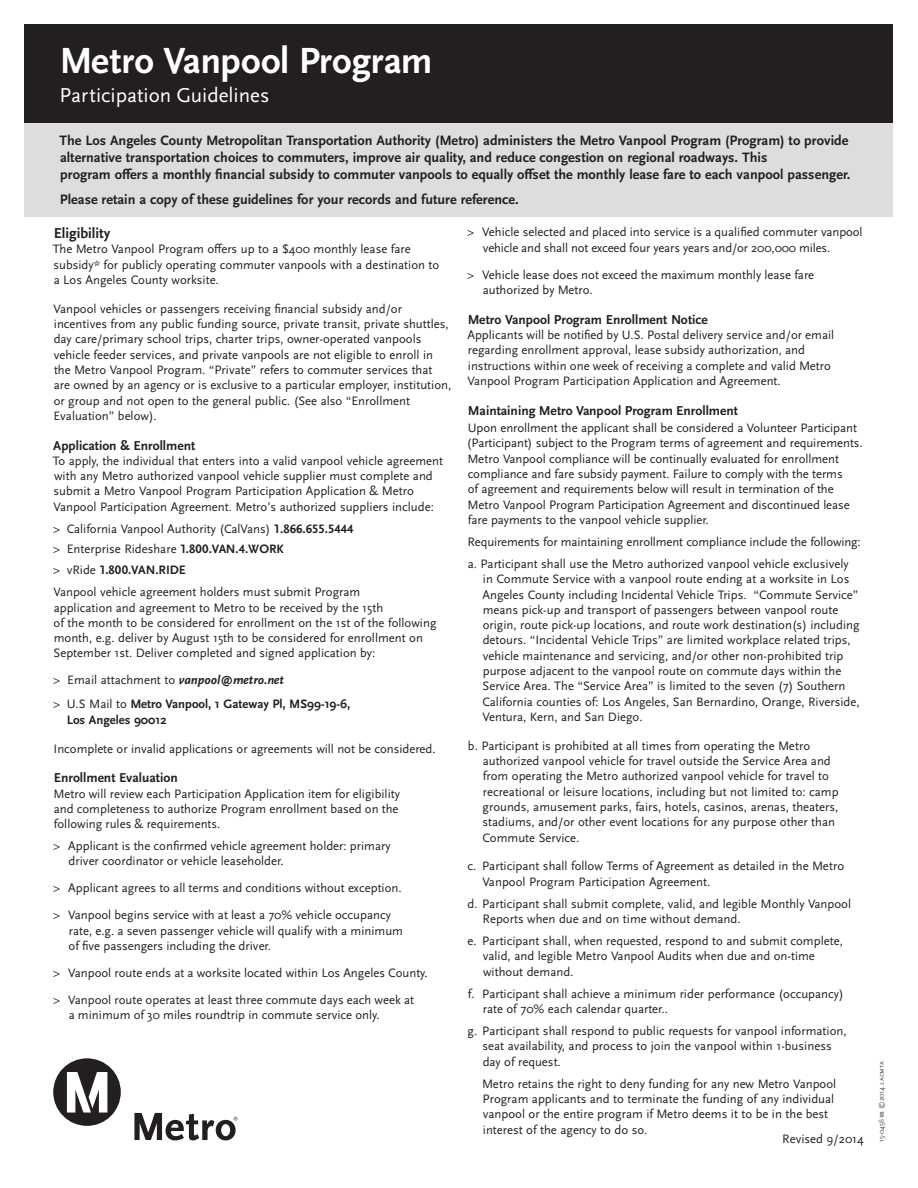
<style>
.page{position:relative;width:918px;height:1188px;background:#fff}
.page>*{position:absolute;margin:0;border:0;box-sizing:border-box;transform-origin:0 0}
.t1{font:700 37.95px "Scala Sans";color:#fff}
.t2{font:21px "Scala Sans";color:#fff}
.t3{font:700 15px "Scala Sans";color:#231f20}
.t4{font:700 14.25px/17.1px "Scala Sans";color:#231f20}
.t5{font:700 13.5px "Scala Sans";color:#231f20}
.t6{font:12.75px/15.3px "Scala Sans";color:#231f20}
.t7{font:700 12.75px/24px "Scala Sans";color:#231f20}
.t8{font:700 12.75px "Scala Sans LF";color:#231f20}
.t9{font:7.5px "Scala Sans";color:#231f20}
.s1{font-family:"Scala Sans Bold Expert";font-weight:400}
.s2{font-family:"Scala Sans Expert"}
.s3{font-family:"Scala Sans LF";font-weight:700}
.s4{font-family:"Scala Sans";font-weight:400}
.s5{font-weight:400}
.s6{font-style:italic}
.s7{font-family:"Scala Sans Caps"}
</style>
<div class="page">
<div style="left:25px;top:123px;width:868px;height:93px;background:#dcdddf"></div>
<div style="left:25px;top:25px;width:868px;height:98px;background:#231f20"></div>
<div style="left:53px;top:1058px;width:68px;height:68px;background:#231f20;border-radius:50%"></div>
<svg style="left:67px;top:1072px;width:40px;height:41px"></svg>
<svg style="left:134px;top:1113px;width:104px;height:27px"></svg>
<h1 class="t1" style="left:59px;top:40px;width:374px">Metro Vanpool Program</h1>
<h2 class="t2" style="left:59px;top:84px;width:212px">Participation Guidelines</h2>
<p class="t4" style="left:59px;top:132px;width:792px">The Los Angeles County Metropolitan Transportation Authority (Metro) administers the Metro Vanpool Program (Program) to provide alternative transportation choices to commuters, improve air quality, and reduce congestion on regional roadways. This<br>program o<span class="s1">=</span>ers a monthly <span class="s1">&gt;</span>nancial subsidy to commuter vanpools to equally o<span class="s1">=</span>set the monthly lease fare to each vanpool passenger.</p>
<p class="t4" style="left:60px;top:191px;width:460px">Please retain a copy of these guidelines for your records and future reference.</p>
<p class="t3" style="left:54px;top:225px;width:58px">Eligibility</p>
<p class="t6" style="left:53px;top:242px;width:388px">The Metro Vanpool Program o<span class="s2">=</span>ers up to a $400 monthly lease fare subsidy* for publicly operating commuter vanpools with a destination to a Los Angeles County worksite.</p>
<p class="t6" style="left:53px;top:301px;width:399px">Vanpool vehicles or passengers receiving <span class="s2">&gt;</span>nancial subsidy and/or incentives from any public funding source, private transit, private shuttles, day care/primary school trips, charter trips, owner-operated vanpools vehicle feeder services, and private vanpools are not eligible to enroll in the Metro Vanpool Program. “Private” refers to commuter services that are owned by an agency or is exclusive to a particular employer, institution, or group and not open to the general public. (See also “Enrollment Evaluation” below).</p>
<p class="t5" style="left:53px;top:438px;width:143px">Application &amp; Enrollment</p>
<p class="t6" style="left:53px;top:453px;width:392px">To apply, the individual that enters into a valid vanpool vehicle agreement with any Metro authorized vanpool vehicle supplier must complete and submit a Metro Vanpool Program Participation Application &amp; Metro Vanpool Participation Agreement. Metro’s authorized suppliers include:</p>
<p class="t6" style="left:53px;top:519px;width:302px;line-height:20.7px">&gt; California Vanpool Authority (CalVans) <span class="s3">1.866.655.5444 </span>&gt; Enterprise Rideshare <span class="s3">1.800.VAN.4.WORK</span></p>
<p class="t8" style="left:53px;top:563px;width:134px"><span class="s4">&gt; vRide</span> 1.800.VAN.RIDE</p>
<p class="t6" style="left:53px;top:585px;width:385px">Vanpool vehicle agreement holders must submit Program<br>application and agreement to Metro to be received by the 15th<br>of the month to be considered for enrollment on the 1st of the following month, e.g. deliver by August 15th to be considered for enrollment on September 1st. Deliver completed and signed application by:</p>
<p class="t7" style="left:53px;top:669px;width:298px"><span class="s5">&gt; Email attachment to</span> <span class="s6">vanpool@metro.net<br></span><span class="s5">&gt; U.S Mail to</span> Metro Vanpool, 1 Gateway Pl, MS99-19-6,</p>
<p class="t7" style="left:67px;top:708px;width:102px">Los Angeles 90012</p>
<p class="t6" style="left:54px;top:741px;width:383px">Incomplete or invalid applications or agreements will not be considered.</p>
<p class="t5" style="left:54px;top:771px;width:125px">Enrollment Evaluation</p>
<p class="t6" style="left:54px;top:786px;width:348px;text-align:justify">Metro will review each Participation Application item for eligibility and completeness to authorize Program enrollment based on the following rules &amp; requirements.</p>
<p class="t6" style="left:69px;top:839px;width:323px;text-indent:-15px">&gt; Applicant is the con<span class="s2">&gt;</span>rmed vehicle agreement holder: primary driver coordinator or vehicle leaseholder.</p>
<p class="t6" style="left:53px;top:875px;width:350px;line-height:27px">&gt;➢ Applicant agrees to all terms and conditions without exception. &gt;➢ Vanpool begins service with at least a 70% vehicle occupancy</p>
<p class="t6" style="left:69px;top:923px;width:336px">rate, e.g. a seven passenger vehicle will qualify with a minimum of <span class="s2">&gt;</span>ve passengers including the driver.</p>
<p class="t6" style="left:53px;top:960px;width:376px;line-height:27px">&gt;➢ Vanpool route ends at a worksite located within Los Angeles County. &gt; Vanpool route operates at least three commute days each week at</p>
<p class="t6" style="left:69px;top:1008px;width:312px">a minimum of 30 miles roundtrip in commute service only.</p>
<p class="t6" style="left:483px;top:225px;width:381px;text-indent:-16px">&gt; Vehicle selected and placed into service is a quali<span class="s2">&gt;</span>ed commuter vanpool vehicle and shall not exceed four years years and/or 200,000 miles.</p>
<p class="t6" style="left:483px;top:267px;width:333px;text-indent:-15px">&gt; Vehicle lease does not exceed the maximum monthly lease fare authorized by Metro.</p>
<p class="t5" style="left:468px;top:312px;width:242px">Metro Vanpool Program Enrollment Notice</p>
<p class="t6" style="left:467px;top:327px;width:368px">Applicants will be noti<span class="s2">&gt;</span>ed by U.S. Postal delivery service and/or email regarding enrollment approval, lease subsidy authorization, and instructions within one week of receiving a complete and valid Metro Vanpool Program Participation Application and Agreement.</p>
<p class="t5" style="left:468px;top:403px;width:272px">Maintaining Metro Vanpool Program Enrollment</p>
<p class="t6" style="left:467px;top:420px;width:398px">Upon enrollment the applicant shall be considered a Volunteer Participant (Participant) subject to the Program terms of agreement and requirements.<br>Metro Vanpool compliance will be continually evaluated for enrollment compliance and fare subsidy payment. Failure to comply with the terms<br>of agreement and requirements below will result in termination of the Metro Vanpool Program Participation Agreement and discontinued lease fare payments to the vanpool vehicle supplier.</p>
<p class="t6" style="left:468px;top:531px;width:395px;line-height:22px">Requirements for maintaining enrollment compliance include the following: a. Participant shall use the Metro authorized vanpool vehicle exclusively</p>
<p class="t6" style="left:482px;top:572px;width:379px">in Commute Service with a vanpool route ending at a worksite in Los Angeles County including Incidental Vehicle Trips. “Commute Service” means pick-up and transport of passengers between vanpool route origin, route pick-up locations, and route work destination(s) including detours. “Incidental Vehicle Trips” are limited workplace related trips, vehicle maintenance and servicing, and/or other non-prohibited trip purpose adjacent to the vanpool route on commute days within the Service Area. The “Service Area” is limited to the seven (7) Southern California counties of: Los Angeles, San Bernardino, Orange, Riverside, Ventura, Kern, and San Diego.</p>
<p class="t6" style="left:482px;top:738px;width:358px;text-indent:-14px">b. Participant is prohibited at all times from operating the Metro authorized vanpool vehicle for travel outside the Service Area and from operating the Metro authorized vanpool vehicle for travel to recreational or leisure locations, including but not limited to: camp grounds, amusement parks, fairs, hotels, casinos, arenas, theaters, stadiums, and/or other event locations for any purpose other than Commute Service.</p>
<p class="t6" style="left:482px;top:859px;width:363px;text-indent:-15px">c. Participant shall follow Terms of Agreement as detailed in the Metro<br>Vanpool Program Participation Agreement.</p>
<p class="t6" style="left:483px;top:896px;width:370px;text-indent:-15px">d. Participant shall submit complete, valid, and legible Monthly Vanpool<br>Reports when due and on time without demand.</p>
<p class="t6" style="left:483px;top:933px;width:362px;text-indent:-15px">e. Participant shall, when requested, respond to and submit complete, valid, and legible Metro Vanpool Audits when due and on-time without demand.</p>
<p class="t6" style="left:483px;top:986px;width:362px;text-indent:-15px">f. Participant shall achieve a minimum rider performance (occupancy) rate of 70% each calendar quarter..</p>
<p class="t6" style="left:482px;top:1023px;width:366px;text-indent:-15px">g. Participant shall respond to public requests for vanpool information, seat availability, and process to join the vanpool within 1-business day of request.</p>
<p class="t6" style="left:482px;top:1076px;width:356px">Metro retains the right to deny funding for any new Metro Vanpool Program applicants and to terminate the funding of any individual vanpool or the entire program if Metro deems it to be in the best interest of the agency to do so.</p>
<p class="t6" style="left:782px;top:1132px;width:83px">Revised 9/2014</p>
<p class="t9" style="left:877px;top:1142px;width:83px;rotate:-90deg">15-0456<span class="s7">rb</span> ©2014 <span class="s7">lacmta</span></p>
</div>
